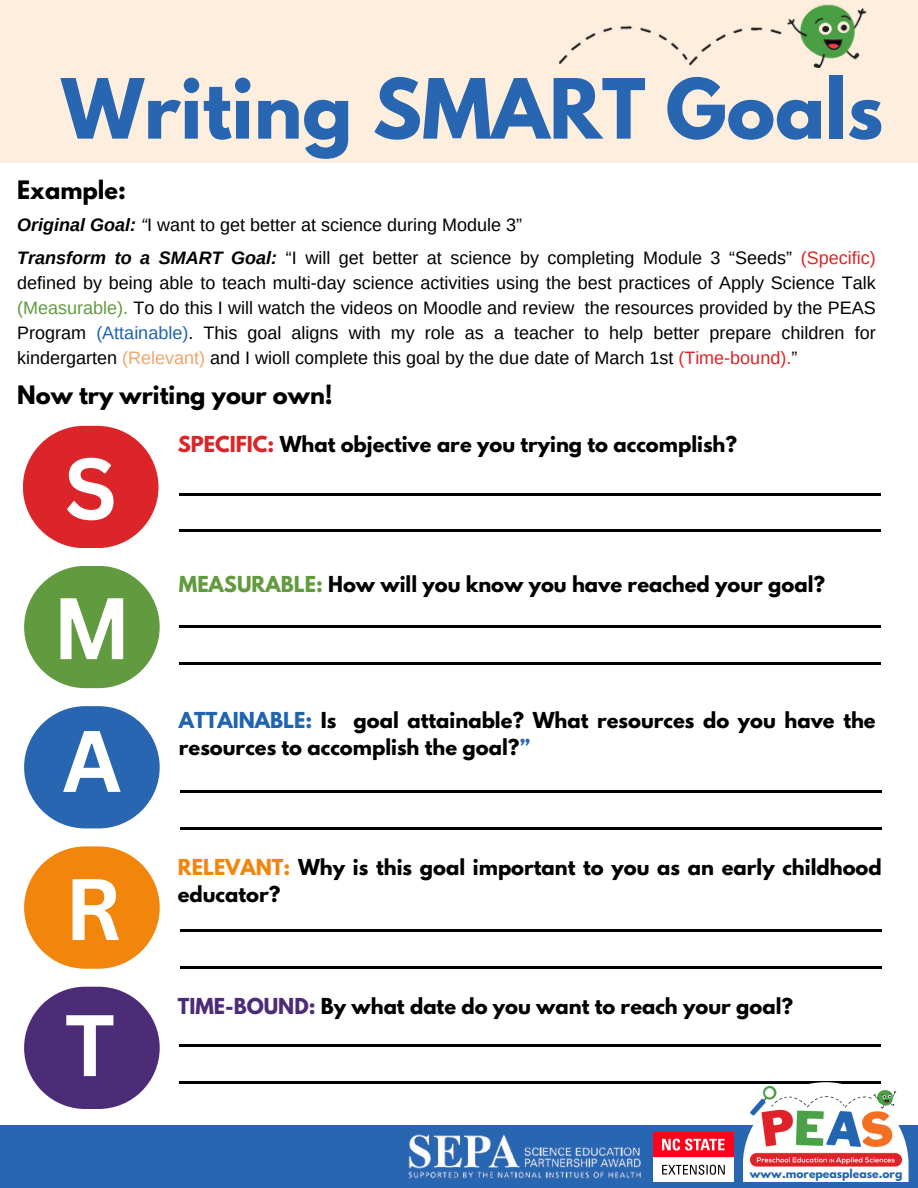
<style>
.page{position:relative;width:918px;height:1188px;background:#fff}
.page>*{position:absolute;margin:0;border:0;box-sizing:border-box;transform-origin:0 0}
.t1{font:700 85.2px "Canva Sans";color:#fff}
.t2{font:700 73.5px "League Spartan";color:#2866b2}
.t3{font:700 22.5px "League Spartan";color:#000}
.t4{font:700 19.5px/27px "League Spartan";color:#000}
.t5{font:18px/25px "Arimo";color:#000;text-align:justify}
.t6{font:700 10.8px "League Spartan";color:#2064b0}
.s1{font-weight:700;font-style:italic}
.s2{font-style:italic}
.s3{color:#db2529}
.s4{color:#629b3f}
.s5{color:#2064b0}
.s6{color:#f3a469}
.s7{color:#2866b2}
.s8{color:#f2860c}
.s9{color:#4d2c77}
</style>
<div class="page">
<div style="left:23px;top:426px;width:135px;height:122px;background:#db2529;border-radius:61px"></div>
<div style="left:24px;top:566px;width:136px;height:122px;background:#629b3f;border-radius:61px"></div>
<div style="left:24px;top:706px;width:136px;height:122px;background:#2866b2;border-radius:61px"></div>
<div style="left:24px;top:846px;width:136px;height:123px;background:#f2860c;border-radius:61px"></div>
<div style="left:24px;top:987px;width:136px;height:122px;background:#4d2c77;border-radius:61px"></div>
<div style="left:0;top:1126px;width:918px;height:62px;background:#2866b2"></div>
<div style="left:0;top:0;width:918px;height:163px;background:#fdeedd"></div>
<img style="left:559px;top:4px;width:308px;height:64px">
<hr style="left:179px;top:493px;width:702px;height:2px;background:#000">
<hr style="left:179px;top:530px;width:702px;height:2px;background:#000">
<hr style="left:179px;top:625px;width:702px;height:3px;background:#000">
<hr style="left:179px;top:662px;width:702px;height:3px;background:#000">
<hr style="left:180px;top:790px;width:702px;height:3px;background:#000">
<hr style="left:180px;top:827px;width:702px;height:3px;background:#000">
<hr style="left:180px;top:929px;width:702px;height:3px;background:#000">
<hr style="left:180px;top:966px;width:702px;height:3px;background:#000">
<hr style="left:179px;top:1044px;width:702px;height:3px;background:#000">
<hr style="left:179px;top:1081px;width:702px;height:3px;background:#000">
<img style="left:654px;top:1132px;width:80px;height:50px">
<img style="left:408px;top:1134px;width:233px;height:45px">
<svg style="left:743px;top:1082px;width:166px;height:100px"></svg>
<img style="left:751px;top:1087px;width:150px;height:82px">
<p class="t2" style="left:61px;top:72px;width:823px">Writing SMART Goals</p>
<p class="t3" style="left:17px;top:179px;width:110px">Example:</p>
<p class="t5" style="left:17px;top:212px;width:507px"><span class="s1">Original Goal:</span> <span class="s2">“</span>I want to get better at science during Module 3”</p>
<p class="t5" style="left:17px;top:245px;width:860px"><span class="s1">Transform to a SMART Goal:</span> “I will get better at science by completing Module 3 “Seeds” <span class="s3">(Specific) </span>defined by being able to teach multi-day science activities using the best practices of Apply Science Talk <span class="s4">(Measurable).</span> To do this I will watch the videos on Moodle and review the resources provided by the PEAS Program <span class="s5">(Attainable)</span>. This goal aligns with my role as a teacher to help better prepare children for kindergarten <span class="s6">(Relevant)</span> and I wioll complete this goal by the due date of March 1st <span class="s3">(Time-bound).</span>”</p>
<p class="t3" style="left:17px;top:384px;width:317px">Now try writing your own!</p>
<p class="t1" style="left:65px;top:428px;width:54px">S</p>
<p class="t1" style="left:53px;top:568px;width:80px">M</p>
<p class="t1" style="left:62px;top:701px;width:61px">A</p>
<p class="t1" style="left:65px;top:849px;width:58px">R</p>
<p class="t1" style="left:65px;top:985px;width:52px">T</p>
<p class="t4" style="left:178px;top:433px;width:561px"><span class="s3">SPECIFIC:</span> What objective are you trying to accomplish?</p>
<p class="t4" style="left:179px;top:573px;width:648px"><span class="s4">MEASURABLE:</span> How will you know you have reached your goal?</p>
<p class="t4" style="left:179px;top:709px;width:698px"><span class="s5">ATTAINABLE:</span> Is goal attainable? What resources do you have the resources to accomplish the goal?<span class="s7">”</span></p>
<p class="t4" style="left:178px;top:856px;width:706px"><span class="s8">RELEVANT:</span> Why is this goal important to you as an early childhood educator?</p>
<p class="t4" style="left:178px;top:995px;width:617px"><span class="s9">TIME-BOUND:</span> By what date do you want to reach your goal?</p>
<p class="t6" style="left:750px;top:1169px;width:154px">www.morepeasplease.org</p>
</div>
